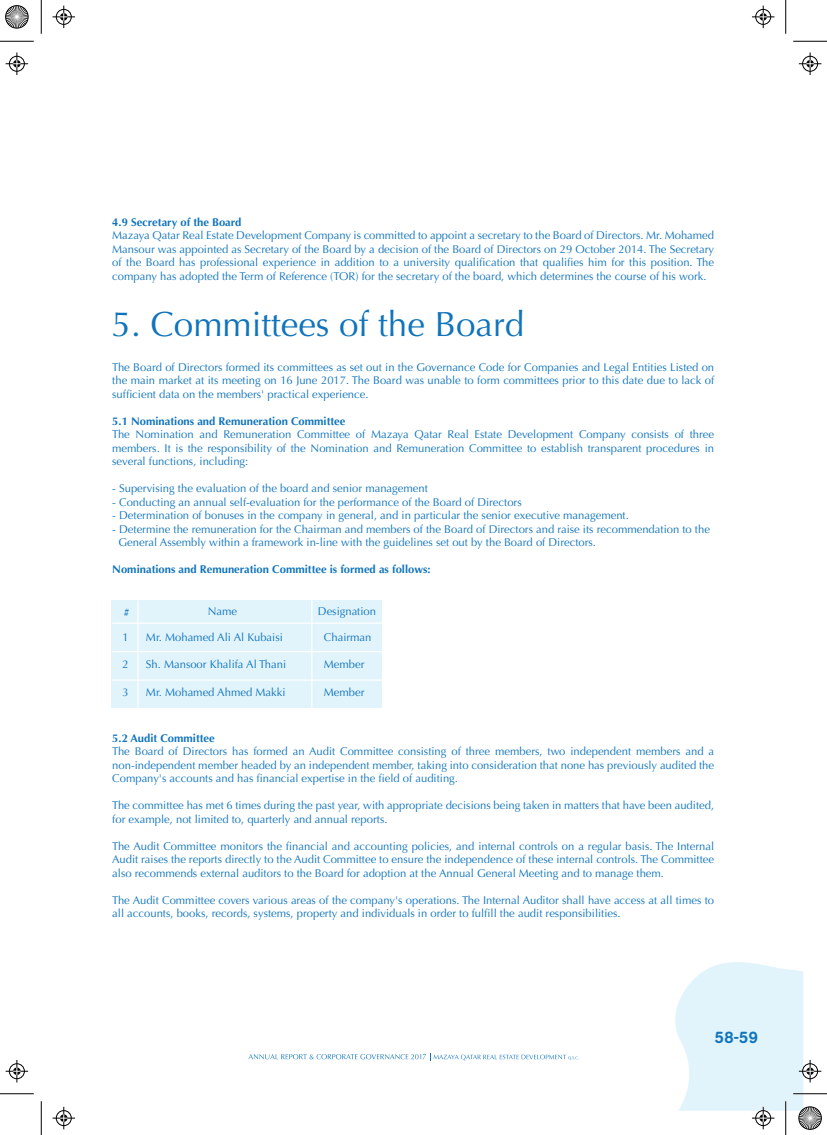
<style>
.page{position:relative;width:827px;height:1135px;background:#fff}
.page>*{position:absolute;margin:0;border:0;box-sizing:border-box;transform-origin:0 0}
.t1{font:35px "Optima";color:#1074bc}
.t2{font:500 16.25px "AG Book Rounded";color:#1074bc}
.t3{font:11.25px/13.5px "Optima";color:#1074bc;text-align:justify}
.t4{font:700 11.25px "Optima";color:#1074bc}
</style>
<div class="page">
<div style="left:112px;top:600px;width:270px;height:108px;background:#e1f4fc"></div>
<hr style="left:112px;top:622px;width:270px;height:2px;background:#fff">
<hr style="left:112px;top:651px;width:270px;height:1px;background:#fff">
<hr style="left:112px;top:679px;width:270px;height:2px;background:#fff">
<hr style="left:137px;top:600px;width:2px;height:108px;background:#fff">
<hr style="left:311px;top:600px;width:1px;height:108px;background:#fff">
<svg style="left:248px;top:1054px;width:331px;height:7px"></svg>
<hr style="left:0;top:41px;width:34px;height:1px;background:#000">
<hr style="left:793px;top:41px;width:34px;height:1px;background:#000">
<hr style="left:0;top:1093px;width:34px;height:1px;background:#000">
<hr style="left:793px;top:1093px;width:34px;height:1px;background:#000">
<hr style="left:41px;top:0;width:1px;height:34px;background:#000">
<hr style="left:41px;top:1101px;width:1px;height:34px;background:#000">
<hr style="left:785px;top:0;width:1px;height:34px;background:#000">
<hr style="left:785px;top:1101px;width:1px;height:34px;background:#000">
<svg style="left:52px;top:6px;width:23px;height:22px"></svg>
<svg style="left:752px;top:6px;width:22px;height:22px"></svg>
<svg style="left:52px;top:1107px;width:23px;height:22px"></svg>
<svg style="left:6px;top:52px;width:22px;height:23px"></svg>
<svg style="left:6px;top:1060px;width:22px;height:22px"></svg>
<svg style="left:798px;top:52px;width:23px;height:23px"></svg>
<svg style="left:5px;top:5px;width:24px;height:24px"></svg>
<svg style="left:675px;top:962px;width:148px;height:169px"></svg>
<p class="t4" style="left:112px;top:216px;width:131px">4.9 Secretary of the Board</p>
<p class="t3" style="left:112px;top:229px;width:603px">Mazaya Qatar Real Estate Development Company is committed to appoint a secretary to the Board of Directors. Mr. Mohamed Mansour was appointed as Secretary of the Board by a decision of the Board of Directors on 29 October 2014. The Secretary of the Board has professional experience in addition to a university qualification that qualifies him for this position. The company has adopted the Term of Reference (TOR) for the secretary of the board, which determines the course of his work.</p>
<h1 class="t1" style="left:112px;top:304px;width:414px">5. Committees of the Board</h1>
<p class="t3" style="left:112px;top:361px;width:603px">The Board of Directors formed its committees as set out in the Governance Code for Companies and Legal Entities Listed on the main market at its meeting on 16 June 2017. The Board was unable to form committees prior to this date due to lack of sufficient data on the members' practical experience.</p>
<p class="t4" style="left:112px;top:415px;width:235px">5.1 Nominations and Remuneration Committee</p>
<p class="t3" style="left:112px;top:428px;width:603px">The Nomination and Remuneration Committee of Mazaya Qatar Real Estate Development Company consists of three members. It is the responsibility of the Nomination and Remuneration Committee to establish transparent procedures in several functions, including:</p>
<p class="t3" style="left:112px;top:482px;width:317px">- Supervising the evaluation of the board and senior management</p>
<p class="t3" style="left:112px;top:496px;width:411px">- Conducting an annual self-evaluation for the performance of the Board of Directors</p>
<p class="t3" style="left:112px;top:509px;width:518px">- Determination of bonuses in the company in general, and in particular the senior executive management.</p>
<p class="t3" style="left:118px;top:523px;width:593px;text-indent:-6px">- Determine the remuneration for the Chairman and members of the Board of Directors and raise its recommendation to the<br>General Assembly within a framework in-line with the guidelines set out by the Board of Directors.</p>
<p class="t4" style="left:112px;top:563px;width:320px">Nominations and Remuneration Committee is formed as follows:</p>
<p class="t3" style="left:124px;top:606px;width:8px">#</p>
<p class="t3" style="left:208px;top:605px;width:31px">Name</p>
<p class="t3" style="left:318px;top:605px;width:60px">Designation</p>
<p class="t3" style="left:122px;top:630px;width:8px">1</p>
<p class="t3" style="left:122px;top:658px;width:8px">2</p>
<p class="t3" style="left:122px;top:685px;width:8px">3</p>
<p class="t3" style="left:146px;top:630px;width:138px">Mr. Mohamed Ali Al Kubaisi</p>
<p class="t3" style="left:146px;top:658px;width:142px">Sh. Mansoor Khalifa Al Thani</p>
<p class="t3" style="left:146px;top:685px;width:141px">Mr. Mohamed Ahmed Makki</p>
<p class="t3" style="left:324px;top:630px;width:49px">Chairman</p>
<p class="t3" style="left:324px;top:658px;width:42px">Member</p>
<p class="t3" style="left:324px;top:685px;width:42px">Member</p>
<p class="t4" style="left:112px;top:731px;width:104px">5.2 Audit Committee</p>
<p class="t3" style="left:112px;top:745px;width:603px">The Board of Directors has formed an Audit Committee consisting of three members, two independent members and a non-independent member headed by an independent member, taking into consideration that none has previously audited the Company's accounts and has financial expertise in the field of auditing.</p>
<p class="t3" style="left:112px;top:799px;width:603px">The committee has met 6 times during the past year, with appropriate decisions being taken in matters that have been audited, for example, not limited to, quarterly and annual reports.</p>
<p class="t3" style="left:112px;top:839px;width:603px">The Audit Committee monitors the financial and accounting policies, and internal controls on a regular basis. The Internal Audit raises the reports directly to the Audit Committee to ensure the independence of these internal controls. The Committee also recommends external auditors to the Board for adoption at the Annual General Meeting and to manage them.</p>
<p class="t3" style="left:112px;top:893px;width:603px">The Audit Committee covers various areas of the company's operations. The Internal Auditor shall have access at all times to all accounts, books, records, systems, property and individuals in order to fulfill the audit responsibilities.</p>
<h2 class="t2" style="left:715px;top:1028px;width:44px">58-59</h2>
</div>
